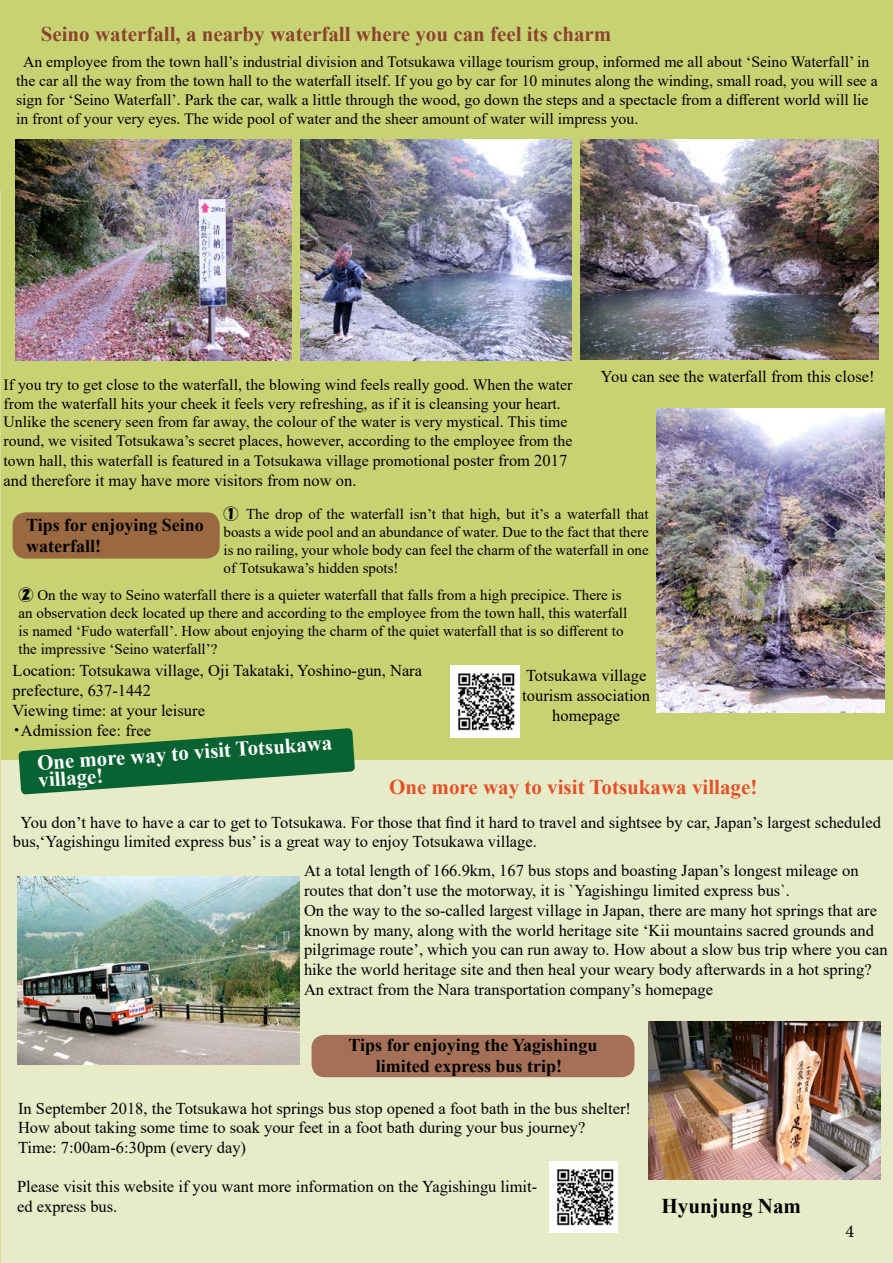
<style>
.page{position:relative;width:893px;height:1263px;background:#fff}
.page>*{position:absolute;margin:0;border:0;box-sizing:border-box;transform-origin:0 0}
.t1{font:700 21px "Times New Roman";color:#8b432f}
.t2{font:700 21px "Times New Roman";color:#e35028}
.t3{font:700 21px/17px "Times New Roman";color:#fff}
.t4{font:700 21px "Times New Roman";color:#000}
.t5{font:700 18px/21.6px "Times New Roman";color:#000}
.t6{font:18px "Minion Pro";color:#000}
.t7{font:16.5px/19.8px "Times New Roman";color:#000}
.t8{font:15.75px/19px "Times New Roman";color:#000}
.t9{font:15px/18px "Times New Roman";color:#000;text-align:justify}
.s1{font-size:16.5px}
.s2{font-family:"HGP Soei Kakupoptai"}
.s3{font-family:"Koz Go Pr 6 N"}
</style>
<div class="page">
<div style="left:0;top:734px;width:893px;height:529px;background:#e8ebc8"></div>
<div style="left:0;top:0;width:892px;height:759px;background:#c7d372"></div>
<div style="left:13px;top:512px;width:207px;height:47px;background:#9b6941;border-radius:13px"></div>
<div style="left:312px;top:1035px;width:322px;height:42px;background:#a47058;border-radius:13px"></div>
<svg style="left:18px;top:728px;width:337px;height:67px"></svg>
<img style="left:450px;top:665px;width:69px;height:72px">
<hr style="left:0;top:190px;width:1px;height:1073px;background:#dadc95">
<img style="left:301px;top:139px;width:270px;height:222px">
<img style="left:580px;top:139px;width:298px;height:220px">
<img style="left:15px;top:139px;width:277px;height:222px">
<img style="left:656px;top:408px;width:229px;height:304px">
<img style="left:17px;top:877px;width:283px;height:187px">
<img style="left:649px;top:1021px;width:231px;height:159px">
<img style="left:549px;top:1161px;width:69px;height:72px">
<p class="t1" style="left:41px;top:19px;width:572px">Seino waterfall, a nearby waterfall where you can feel its charm</p>
<p class="t8" style="left:16px;top:52px;width:863px;text-indent:7px">An employee from the town hall’s industrial division and Totsukawa village tourism group, informed me all about ‘Seino Waterfall’ in the car all the way from the town hall to the waterfall itself. If you go by car for 10 minutes along the winding, small road, you will see a sign for ‘Seino Waterfall’. Park the car, walk a little through the wood, go down the steps and a spectacle from a different world will lie in front of your very eyes. The wide pool of water and the sheer amount of water will impress you.</p>
<p class="t7" style="left:601px;top:366px;width:275px">You can see the waterfall from this close!</p>
<p class="t8" style="left:4px;top:374px;width:570px">If you try to get close to the waterfall, the blowing wind feels really good. When the water from the waterfall hits your cheek it feels very refreshing, as if it is cleansing your heart.<br>Unlike the scenery seen from far away, the colour of the water is very mystical. This time round, we visited Totsukawa’s secret places, however, according to the employee from the town hall, this waterfall is featured in a Totsukawa village promotional <span class="s1">poster from 2017</span></p>
<p class="t7" style="left:4px;top:470px;width:354px">and therefore it may have more visitors from now on.</p>
<p class="t9" style="left:224px;top:505px;width:427px"><span class="s2">①</span> The drop of the waterfall isn’t that high, but it’s a waterfall that boasts a wide pool and an abundance of water. Due to the fact that there is no railing, your whole body can feel the charm of the waterfall in one of Totsukawa’s hidden spots!</p>
<p class="t9" style="left:19px;top:585px;width:610px;text-align:left"><span class="s2">②</span> On the way to Seino waterfall there is a quieter waterfall that falls from a high precipice. There is an observation deck located up there and according to the employee from the town hall, this waterfall is named ‘Fudo waterfall’. How about enjoying the charm of the quiet waterfall that is so different to the impressive ‘Seino waterfall’?</p>
<p class="t7" style="left:8px;top:660px;width:415px">Location: Totsukawa village, Oji Takataki, Yoshino-gun, Nara prefecture, 637-1442<br>Viewing time: at your leisure<br><span class="s3">・</span>Admission fee: free</p>
<p class="t5" style="left:26px;top:513px;width:179px">Tips for enjoying Seino waterfall!</p>
<p class="t7" style="left:522px;top:665px;width:129px;text-align:center">Totsukawa village tourism association homepage</p>
<p class="t3" style="left:37px;top:754px;width:297px;rotate:-4deg">One more way to visit Totsukawa village!</p>
<p class="t2" style="left:389px;top:772px;width:370px">One more way to visit Totsukawa village!</p>
<p class="t7" style="left:13px;top:811px;width:869px;text-indent:8px">You don’t have to have a car to get to Totsukawa. For those that find it hard to travel and sightsee by car, Japan’s largest scheduled bus,‘Yagishingu limited express bus’ is a great way to enjoy Totsukawa village.</p>
<p class="t7" style="left:304px;top:860px;width:585px">At a total length of 166.9km, 167 bus stops and boasting Japan’s longest mileage on routes that don’t use the motorway, it is `Yagishingu limited express bus`.<br>On the way to the so-called largest village in Japan, there are many hot springs that are known by many, along with the world heritage site ‘Kii mountains sacred grounds and pilgrimage route’, which you can run away to. How about a slow bus trip where you can hike the world heritage site and then heal your weary body afterwards in a hot spring?<br>An extract from the Nara transportation company’s homepage</p>
<p class="t5" style="left:349px;top:1033px;width:250px;text-align:center">Tips for enjoying the Yagishingu limited express bus trip!</p>
<p class="t7" style="left:18px;top:1097px;width:615px">In September 2018, the Totsukawa hot springs bus stop opened a foot bath in the bus shelter!<br>How about taking some time to soak your feet in a foot bath during your bus journey?<br>Time: 7:00am-6:30pm (every day)</p>
<p class="t7" style="left:17px;top:1176px;width:522px">Please visit this website if you want more information on the Yagishingu limit&shy;ed express bus.</p>
<p class="t4" style="left:662px;top:1191px;width:141px">Hyunjung Nam</p>
<p class="t6" style="left:845px;top:1219px;width:10px">4</p>
</div>
